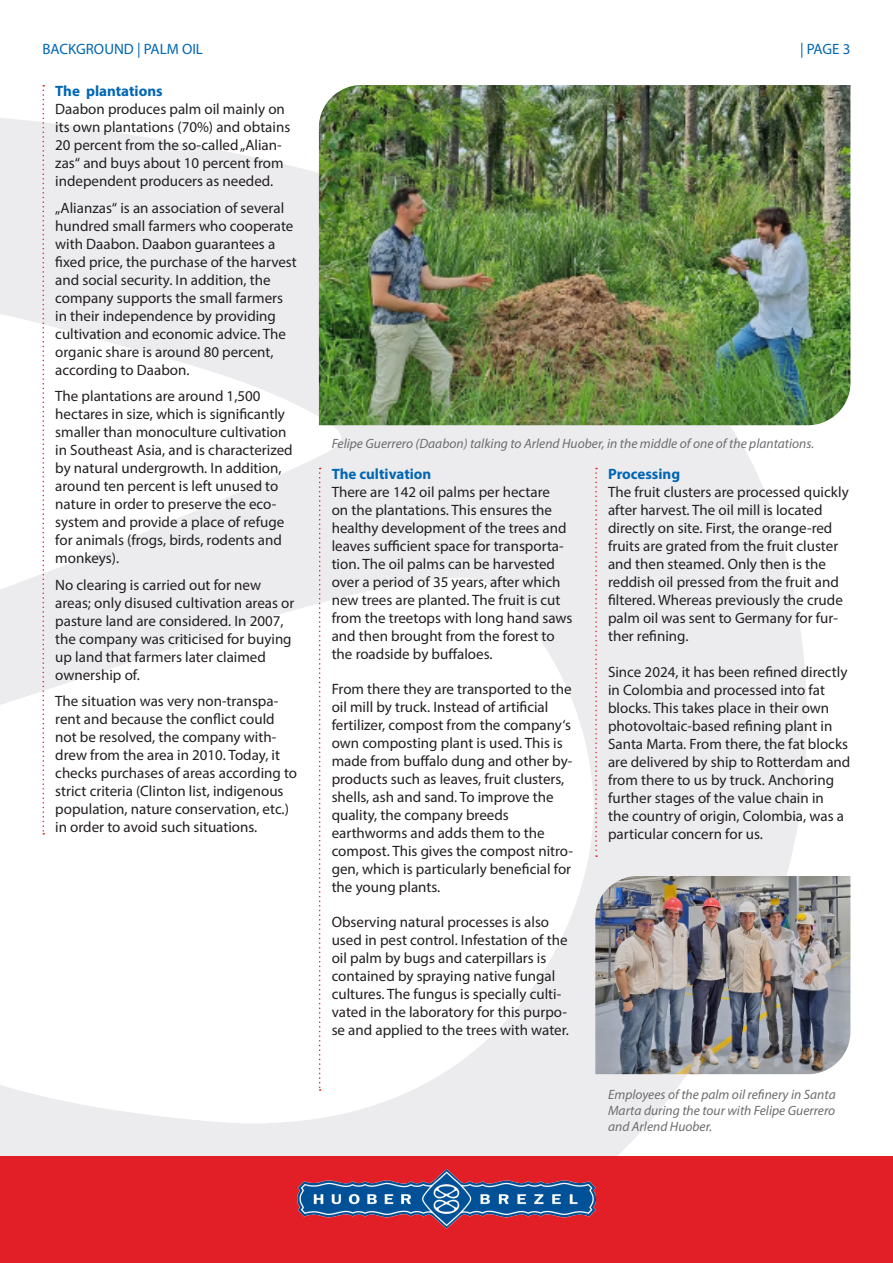
<style>
.page{position:relative;width:893px;height:1263px;background:#fff}
.page>*{position:absolute;margin:0;border:0;box-sizing:border-box;transform-origin:0 0}
.t1{font:15px/18px "Myriad Pro";color:#231f20}
.t2{font:700 15px "Myriad Pro";color:#0166b3}
.t3{font:15px "Myriad Pro";color:#0166b3}
.t4{font:italic 13.5px/16.2px "Myriad Pro";color:#6c6d70;text-align:justify}
</style>
<div class="page">
<img style="left:0;top:113px;width:806px;height:1044px">
<div style="left:0;top:1157px;width:893px;height:106px;background:#e21f26"></div>
<img style="left:298px;top:1169px;width:297px;height:60px">
<svg style="left:43px;top:85px;width:1px;height:749px"></svg>
<img style="left:319px;top:85px;width:531px;height:340px">
<svg style="left:319px;top:468px;width:2px;height:623px"></svg>
<svg style="left:595px;top:468px;width:2px;height:389px"></svg>
<img style="left:595px;top:876px;width:255px;height:198px">
<p class="t3" style="left:43px;top:39px;width:162px">BACKGROUND | PALM OIL</p>
<p class="t3" style="left:800px;top:39px;width:52px">| PAGE 3</p>
<p class="t2" style="left:55px;top:81px;width:109px">The plantations</p>
<p class="t1" style="left:55px;top:100px;width:237px">Daabon produces palm oil mainly on its own plantations (70%) and obtains 20 percent from the so-called „Alian&shy;zas“ and buys about 10 percent from independent producers as needed.</p>
<p class="t1" style="left:55px;top:199px;width:243px">„Alianzas“ is an association of several hundred small farmers who cooperate with Daabon. Daabon guarantees a fixed price, the purchase of the harvest and social security. In addition, the company supports the small farmers in their independence by providing cultivation and economic advice. The organic share is around 80 percent, according to Daabon.</p>
<p class="t1" style="left:55px;top:387px;width:239px">The plantations are around 1,500 hectares in size, which is significantly smaller than monoculture cultivation in Southeast Asia, and is characterized by natural undergrowth. In addition, around ten percent is left unused to nature in order to preserve the eco&shy;system and provide a place of refuge for animals (frogs, birds, rodents and monkeys).</p>
<p class="t1" style="left:55px;top:576px;width:241px">No clearing is carried out for new areas; only disused cultivation areas or pasture land are considered. In 2007, the company was criticised for buying up land that farmers later claimed ownership of.</p>
<p class="t1" style="left:55px;top:692px;width:243px">The situation was very non-transpa&shy;rent and because the conflict could not be resolved, the company with&shy;drew from the area in 2010. Today, it checks purchases of areas according to strict criteria (Clinton list, indigenous population, nature conservation, etc.) in order to avoid such situations.</p>
<p class="t4" style="left:332px;top:435px;width:484px">Felipe Guerrero (Daabon) talking to Arlend Huober, in the middle of one of the plantations.</p>
<p class="t2" style="left:332px;top:464px;width:101px">The cultivation</p>
<p class="t1" style="left:332px;top:483px;width:242px">There are 142 oil palms per hectare<br>on the plantations. This ensures the healthy development of the trees and leaves sufficient space for transporta&shy;tion. The oil palms can be harvested over a period of 35 years, after which new trees are planted. The fruit is cut from the treetops with long hand saws and then brought from the forest to the roadside by buffaloes.</p>
<p class="t1" style="left:332px;top:680px;width:243px">From there they are transported to the oil mill by truck. Instead of artificial fertilizer, compost from the company‘s own composting plant is used. This is made from buffalo dung and other by&shy;products such as leaves, fruit clusters, shells, ash and sand. To improve the quality, the company breeds earthworms and adds them to the compost. This gives the compost nitro&shy;gen, which is particularly beneficial for the young plants.</p>
<p class="t1" style="left:332px;top:913px;width:239px">Observing natural processes is also used in pest control. Infestation of the oil palm by bugs and caterpillars is contained by spraying native fungal cultures. The fungus is specially culti&shy;vated in the laboratory for this purpo&shy;se and applied to the trees with water.</p>
<p class="t2" style="left:608px;top:464px;width:74px">Processing</p>
<p class="t1" style="left:608px;top:483px;width:242px">The fruit clusters are processed quickly after harvest. The oil mill is located directly on site. First, the orange-red fruits are grated from the fruit cluster and then steamed. Only then is the reddish oil pressed from the fruit and filtered. Whereas previously the crude palm oil was sent to Germany for fur&shy;ther refining.</p>
<p class="t1" style="left:608px;top:663px;width:244px">Since 2024, it has been refined directly in Colombia and processed into fat blocks. This takes place in their own photovoltaic-based refining plant in Santa Marta. From there, the fat blocks are delivered by ship to Rotterdam and from there to us by truck. Anchoring further stages of the value chain in<br>the country of origin, Colombia, was a particular concern for us.</p>
<p class="t4" style="left:608px;top:1086px;width:229px">Employees of the palm oil refinery in Santa Marta during the tour with Felipe Guerrero and Arlend Huober.</p>
</div>
